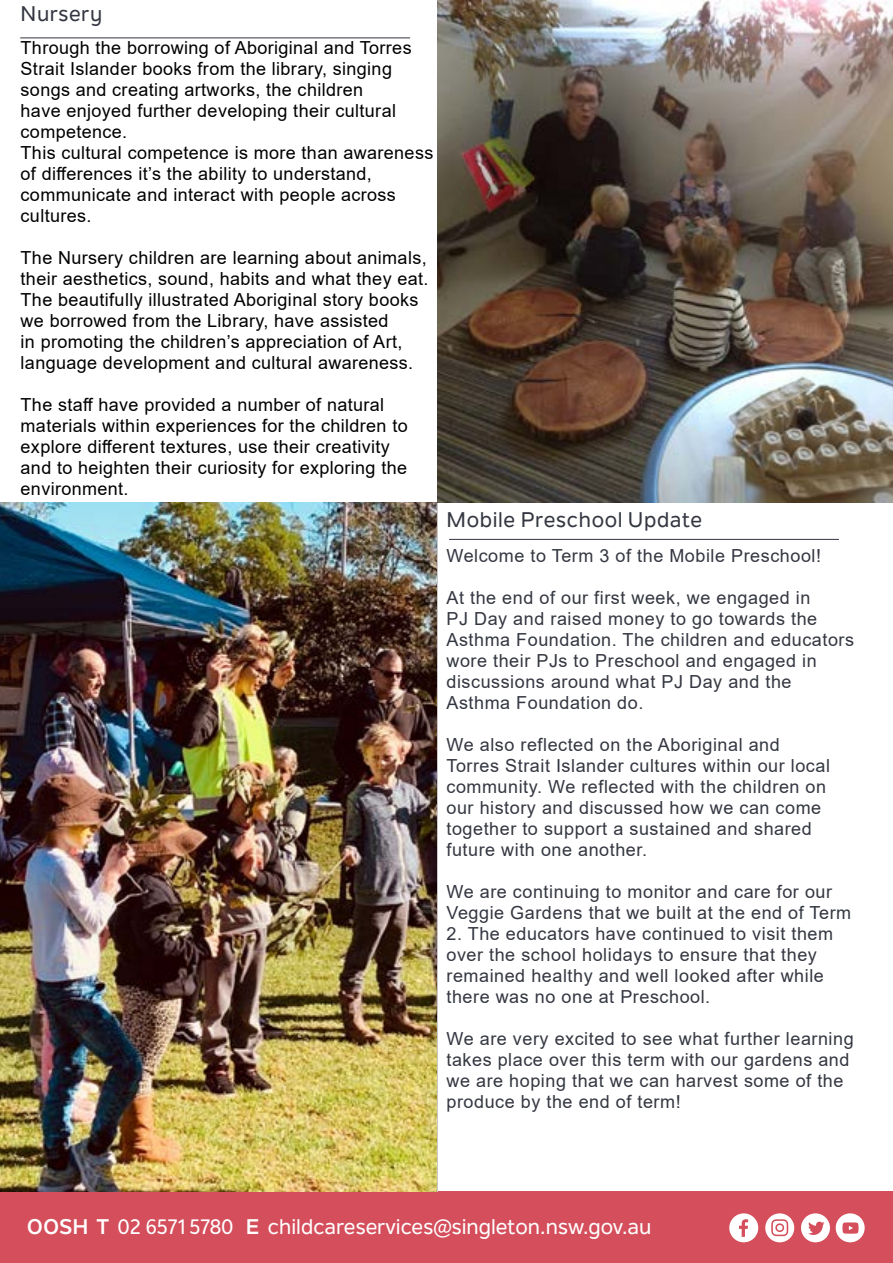
<style>
.page{position:relative;width:893px;height:1263px;background:#fff}
.page>*{position:absolute;margin:0;border:0;box-sizing:border-box;transform-origin:0 0}
.t1{font:500 21px "Nolan Next";color:#fff}
.t2{font:500 21px "Nolan Next";letter-spacing:.03em;color:#343741}
.t3{font:18px/21px "Arial";letter-spacing:.03em;color:#343741}
.t4{font:18px/21px "Arial";letter-spacing:.02em;color:#000}
.s1{font-weight:700}
</style>
<div class="page">
<hr style="left:20px;top:38px;width:390px;height:1px;background:#343741">
<div style="left:0;top:1191px;width:893px;height:72px;background:#d44e5b"></div>
<svg style="left:729px;top:1213px;width:29px;height:29px"></svg>
<svg style="left:801px;top:1213px;width:29px;height:29px"></svg>
<svg style="left:836px;top:1213px;width:29px;height:29px"></svg>
<svg style="left:765px;top:1213px;width:29px;height:29px"></svg>
<img style="left:437px;top:0;width:456px;height:502px">
<img style="left:0;top:502px;width:436px;height:689px">
<hr style="left:449px;top:539px;width:390px;height:1px;background:#343741">
<p class="t2" style="left:21px;top:1px;width:83px">Nursery</p>
<p class="t4" style="left:21px;top:37px;width:414px">Through the borrowing of Aboriginal and Torres Strait Islander books from the library, singing songs and creating artworks, the children<br>have enjoyed further developing their cultural competence.<br>This cultural competence is more than awareness of differences it’s the ability to understand, communicate and interact with people across cultures.</p>
<p class="t4" style="left:21px;top:247px;width:409px">The Nursery children are learning about animals, their aesthetics, sound, habits and what they eat.<br>The beautifully illustrated Aboriginal story books we borrowed from the Library, have assisted<br>in promoting the children’s appreciation of Art, language development and cultural awareness.</p>
<p class="t4" style="left:21px;top:394px;width:389px">The staff have provided a number of natural materials within experiences for the children to explore different textures, use their creativity and to heighten their curiosity for exploring the environment.</p>
<p class="t2" style="left:446px;top:507px;width:257px">Mobile Preschool Update</p>
<p class="t3" style="left:446px;top:545px;width:376px">Welcome to Term 3 of the Mobile Preschool!</p>
<p class="t3" style="left:446px;top:587px;width:409px">At the end of our first week, we engaged in<br>PJ Day and raised money to go towards the Asthma Foundation. The children and educators wore their PJs to Preschool and engaged in discussions around what PJ Day and the Asthma Foundation do.</p>
<p class="t3" style="left:446px;top:734px;width:385px">We also reflected on the Aboriginal and Torres Strait Islander cultures within our local community. We reflected with the children on our history and discussed how we can come together to support a sustained and shared future with one another.</p>
<p class="t3" style="left:446px;top:881px;width:406px">We are continuing to monitor and care for our<br>Veggie Gardens that we built at the end of Term</p>
<p class="t3" style="left:446px;top:923px;width:388px">2. The educators have continued to visit them over the school holidays to ensure that they remained healthy and well looked after while there was no one at Preschool.</p>
<p class="t3" style="left:446px;top:1028px;width:409px">We are very excited to see what further learning takes place over this term with our gardens and we are hoping that we can harvest some of the produce by the end of term!</p>
<p class="t1" style="left:27px;top:1214px;width:626px"><span class="s1">OOSH T</span> 02 6571 5780 <span class="s1">E</span> childcareservices@singleton.nsw.gov.au</p>
</div>
